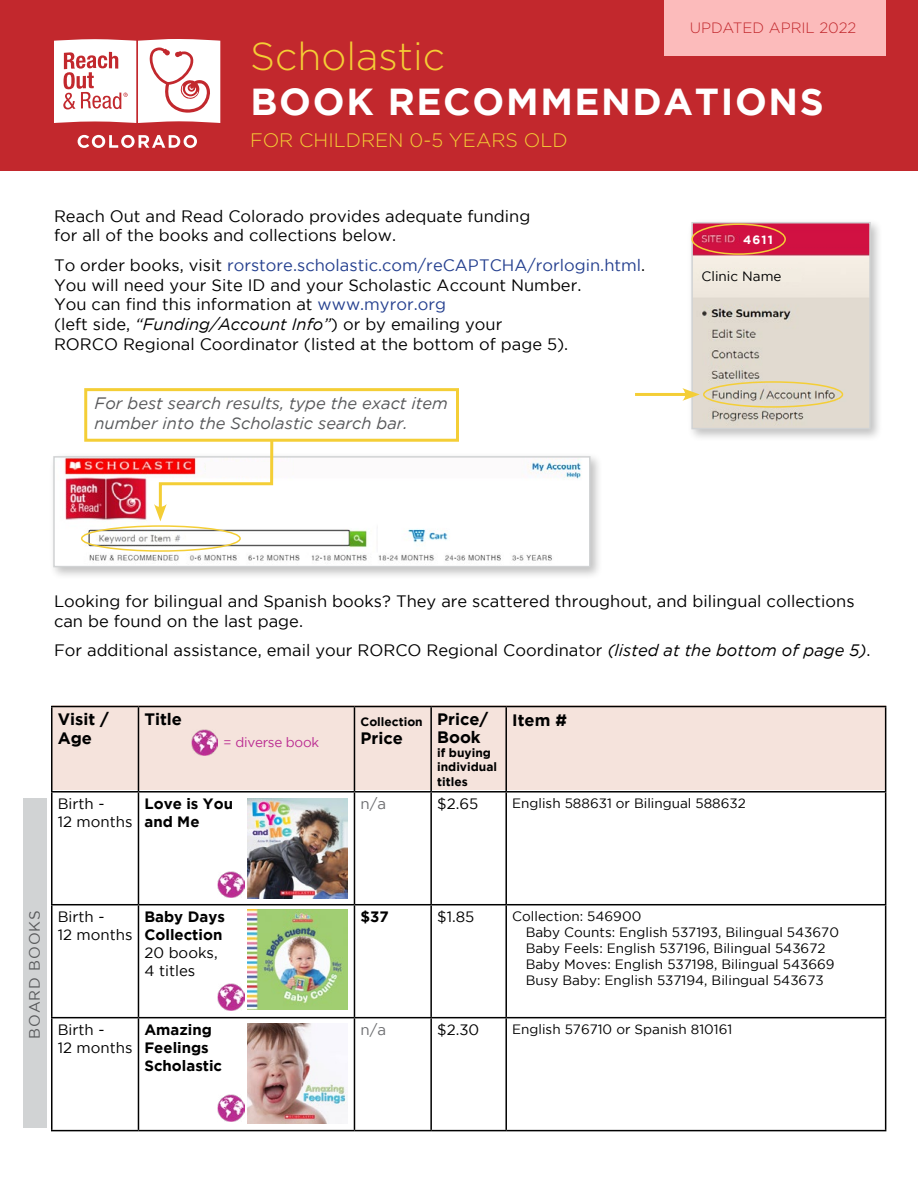
<style>
.page{position:relative;width:918px;height:1188px;background:#fff}
.page>*{position:absolute;margin:0;border:0;box-sizing:border-box;transform-origin:0 0}
.t1{font:300 39px "Gotham";color:#f4ce36}
.t2{font:700 37.5px "Gotham";letter-spacing:.045em;color:#fff}
.t3{font:300 19.5px "Gotham";color:#f4ce36}
.t4{font:16.5px/19.8px "Gotham";color:#000}
.t5{font:italic 16.5px/19.8px "Gotham";color:#58595b}
.t6{font:700 16.5px/19.8px "Gotham";color:#000}
.t7{font:15px/18px "Gotham";color:#000}
.t8{font:700 15px/18px "Gotham";color:#000}
.t9{font:300 15px "Gotham";color:#c2282d}
.t10{font:15px "Gotham";letter-spacing:.065em;color:#58595b}
.t11{font:15px "Gotham";color:#6d6e71}
.t12{font:13.5px/16.2px "Gotham";color:#000}
.t13{font:13.5px "Gotham";letter-spacing:-.02em;color:#bb2d92}
.t14{font:700 12px/14.4px "Gotham";color:#000}
.t15{font:700 12px "Gotham";color:#fff}
.s1{color:#25408f}
.s2{font-style:italic}
</style>
<div class="page">
<div style="left:0;top:0;width:918px;height:171px;background:#c2282d"></div>
<div style="left:664px;top:0;width:222px;height:55px;background:#fcbbbb"></div>
<div style="left:52px;top:706px;width:834px;height:84px;background:#f5e3dc"></div>
<hr style="left:51px;top:706px;width:87px;height:1px;background:#000">
<hr style="left:51px;top:707px;width:1px;height:84px;background:#000">
<hr style="left:138px;top:706px;width:216px;height:1px;background:#000">
<hr style="left:138px;top:707px;width:1px;height:84px;background:#000">
<hr style="left:354px;top:706px;width:77px;height:1px;background:#000">
<hr style="left:354px;top:707px;width:1px;height:84px;background:#000">
<hr style="left:431px;top:706px;width:75px;height:1px;background:#000">
<hr style="left:430px;top:707px;width:2px;height:84px;background:#000">
<hr style="left:506px;top:706px;width:380px;height:1px;background:#000">
<hr style="left:505px;top:707px;width:2px;height:84px;background:#000">
<hr style="left:885px;top:707px;width:1px;height:84px;background:#000">
<hr style="left:51px;top:791px;width:87px;height:2px;background:#000">
<hr style="left:51px;top:793px;width:1px;height:111px;background:#000">
<hr style="left:138px;top:791px;width:216px;height:2px;background:#000">
<hr style="left:138px;top:793px;width:1px;height:111px;background:#000">
<hr style="left:354px;top:791px;width:77px;height:2px;background:#000">
<hr style="left:354px;top:793px;width:1px;height:111px;background:#000">
<hr style="left:431px;top:791px;width:75px;height:2px;background:#000">
<hr style="left:430px;top:793px;width:2px;height:111px;background:#000">
<hr style="left:506px;top:791px;width:380px;height:2px;background:#000">
<hr style="left:505px;top:793px;width:2px;height:111px;background:#000">
<hr style="left:885px;top:793px;width:1px;height:111px;background:#000">
<hr style="left:51px;top:904px;width:87px;height:1px;background:#000">
<hr style="left:51px;top:905px;width:1px;height:112px;background:#000">
<hr style="left:138px;top:904px;width:216px;height:1px;background:#000">
<hr style="left:138px;top:905px;width:1px;height:112px;background:#000">
<hr style="left:354px;top:904px;width:77px;height:1px;background:#000">
<hr style="left:354px;top:905px;width:1px;height:112px;background:#000">
<hr style="left:431px;top:904px;width:75px;height:1px;background:#000">
<hr style="left:430px;top:905px;width:2px;height:112px;background:#000">
<hr style="left:506px;top:904px;width:380px;height:1px;background:#000">
<hr style="left:505px;top:905px;width:2px;height:112px;background:#000">
<hr style="left:885px;top:905px;width:1px;height:112px;background:#000">
<hr style="left:51px;top:1017px;width:87px;height:1px;background:#000">
<hr style="left:51px;top:1018px;width:1px;height:112px;background:#000">
<hr style="left:138px;top:1017px;width:216px;height:1px;background:#000">
<hr style="left:138px;top:1018px;width:1px;height:112px;background:#000">
<hr style="left:354px;top:1017px;width:77px;height:1px;background:#000">
<hr style="left:354px;top:1018px;width:1px;height:112px;background:#000">
<hr style="left:431px;top:1017px;width:75px;height:1px;background:#000">
<hr style="left:430px;top:1018px;width:2px;height:112px;background:#000">
<hr style="left:506px;top:1017px;width:380px;height:1px;background:#000">
<hr style="left:505px;top:1018px;width:2px;height:112px;background:#000">
<hr style="left:885px;top:1018px;width:1px;height:112px;background:#000">
<hr style="left:51px;top:1130px;width:87px;height:1px;background:#000">
<hr style="left:138px;top:1130px;width:216px;height:1px;background:#000">
<hr style="left:354px;top:1130px;width:77px;height:1px;background:#000">
<hr style="left:431px;top:1130px;width:75px;height:1px;background:#000">
<hr style="left:506px;top:1130px;width:380px;height:1px;background:#000">
<svg style="left:78px;top:135px;width:119px;height:13px"></svg>
<svg style="left:54px;top:39px;width:166px;height:84px;background:#f4dbdc"></svg>
<div style="left:23px;top:798px;width:24px;height:329px;background:#d1d3d4"></div>
<img style="left:247px;top:798px;width:101px;height:101px">
<img style="left:218px;top:871px;width:26px;height:27px">
<img style="left:247px;top:909px;width:101px;height:101px">
<img style="left:218px;top:984px;width:26px;height:26px">
<img style="left:247px;top:1023px;width:101px;height:101px">
<img style="left:192px;top:730px;width:25px;height:25px">
<img style="left:218px;top:1095px;width:26px;height:26px">
<div style="left:49px;top:451px;width:554px;height:129px;background:#000;opacity:.25"></div>
<img style="left:56px;top:459px;width:532px;height:105px">
<div style="left:53px;top:456px;width:538px;height:111px;border:2px solid #d1d3d4"></div>
<div style="left:206px;top:463px;width:86px;height:13px;background:#fcfafb"></div>
<div style="left:84px;top:388px;width:375px;height:54px;border:3px solid #f4ce36"></div>
<div style="left:81px;top:525px;width:160px;height:27px;border:2px solid #f4ce36;border-radius:50%"></div>
<svg style="left:154px;top:438px;width:121px;height:83px"></svg>
<div style="left:687px;top:217px;width:196px;height:225px;background:#000;opacity:.25"></div>
<img style="left:694px;top:225px;width:174px;height:201px">
<div style="left:691px;top:222px;width:180px;height:207px;border:2px solid #d1d3d4"></div>
<div style="left:741px;top:232px;width:33px;height:13px;background:#d11142"></div>
<div style="left:700px;top:269px;width:100px;height:13px;background:#f2ece1"></div>
<div style="left:691px;top:223px;width:95px;height:32px;border:2px solid #f4ce36;border-radius:50%"></div>
<hr style="left:635px;top:393px;width:54px;height:3px;background:#f4ce36">
<svg style="left:682px;top:388px;width:18px;height:13px"></svg>
<div style="left:703px;top:381px;width:140px;height:27px;border:2px solid #f4ce36;border-radius:50%"></div>
<p class="t9" style="left:690px;top:19px;width:168px">UPDATED APRIL 2022</p>
<h1 class="t1" style="left:250px;top:35px;width:196px">Scholastic</h1>
<h2 class="t2" style="left:251px;top:81px;width:575px">BOOK RECOMMENDATIONS</h2>
<p class="t3" style="left:250px;top:129px;width:319px">FOR CHILDREN 0-5 YEARS OLD</p>
<p class="t4" style="left:54px;top:206px;width:478px">Reach Out and Read Colorado provides adequate funding for all of the books and collections below.</p>
<p class="t4" style="left:54px;top:255px;width:593px">To order books, visit <span class="s1">rorstore.scholastic.com/reCAPTCHA/rorlogin.html</span>.<br>You will need your Site ID and your Scholastic Account Number.<br>You can find this information at <span class="s1">www.myror.org<br></span>(left side, <span class="s2">“Funding/Account Info”</span>) or by emailing your<br>RORCO Regional Coordinator (listed at the bottom of page 5).</p>
<p class="t5" style="left:95px;top:393px;width:355px">For best search results, type the exact item number into the Scholastic search bar.</p>
<p class="t15" style="left:743px;top:232px;width:31px">4611</p>
<p class="t12" style="left:702px;top:267px;width:82px">Clinic Name</p>
<p class="t4" style="left:54px;top:591px;width:802px">Looking for bilingual and Spanish books? They are scattered throughout, and bilingual collections can be found on the last page.</p>
<p class="t4" style="left:54px;top:640px;width:818px">For additional assistance, email your RORCO Regional Coordinator <span class="s2">(listed at the bottom of page 5)</span>.</p>
<p class="t6" style="left:58px;top:708px;width:53px">Visit /<br>Age</p>
<p class="t6" style="left:144px;top:708px;width:39px">Title</p>
<p class="t14" style="left:360px;top:714px;width:64px">Collection</p>
<p class="t6" style="left:360px;top:728px;width:44px">Price</p>
<p class="t13" style="left:223px;top:735px;width:97px">= diverse book</p>
<p class="t6" style="left:437px;top:709px;width:53px;line-height:18px">Price/<br>Book</p>
<p class="t14" style="left:437px;top:745px;width:61px">if buying individual titles</p>
<p class="t6" style="left:512px;top:710px;width:56px">Item #</p>
<p class="t7" style="left:58px;top:794px;width:76px">Birth -<br>12 months</p>
<p class="t8" style="left:144px;top:794px;width:90px">Love is You and Me</p>
<p class="t11" style="left:360px;top:795px;width:27px">n/a</p>
<p class="t7" style="left:437px;top:794px;width:43px">$2.65</p>
<p class="t12" style="left:512px;top:795px;width:235px">English 588631 or Bilingual 588632</p>
<p class="t10" style="left:26px;top:1039px;width:130px;rotate:-90deg">BOARD BOOKS</p>
<p class="t7" style="left:58px;top:907px;width:76px">Birth -<br>12 months</p>
<p class="t8" style="left:144px;top:907px;width:82px">Baby Days<br>Collection</p>
<p class="t7" style="left:144px;top:943px;width:75px">20 books,<br>4 titles</p>
<p class="t8" style="left:360px;top:907px;width:30px">$37</p>
<p class="t7" style="left:437px;top:907px;width:39px">$1.85</p>
<p class="t12" style="left:526px;top:907px;width:315px;text-indent:-14px">Collection: 546900<br>Baby Counts: English 537193, Bilingual 543670<br>Baby Feels: English 537196, Bilingual 543672<br>Baby Moves: English 537198, Bilingual 543669<br>Busy Baby: English 537194, Bilingual 543673</p>
<p class="t7" style="left:58px;top:1020px;width:76px">Birth -<br>12 months</p>
<p class="t8" style="left:144px;top:1020px;width:79px">Amazing<br>Feelings<br>Scholastic</p>
<p class="t11" style="left:360px;top:1021px;width:27px">n/a</p>
<p class="t7" style="left:437px;top:1020px;width:44px">$2.30</p>
<p class="t12" style="left:512px;top:1020px;width:222px">English 576710 or Spanish 810161</p>
</div>
